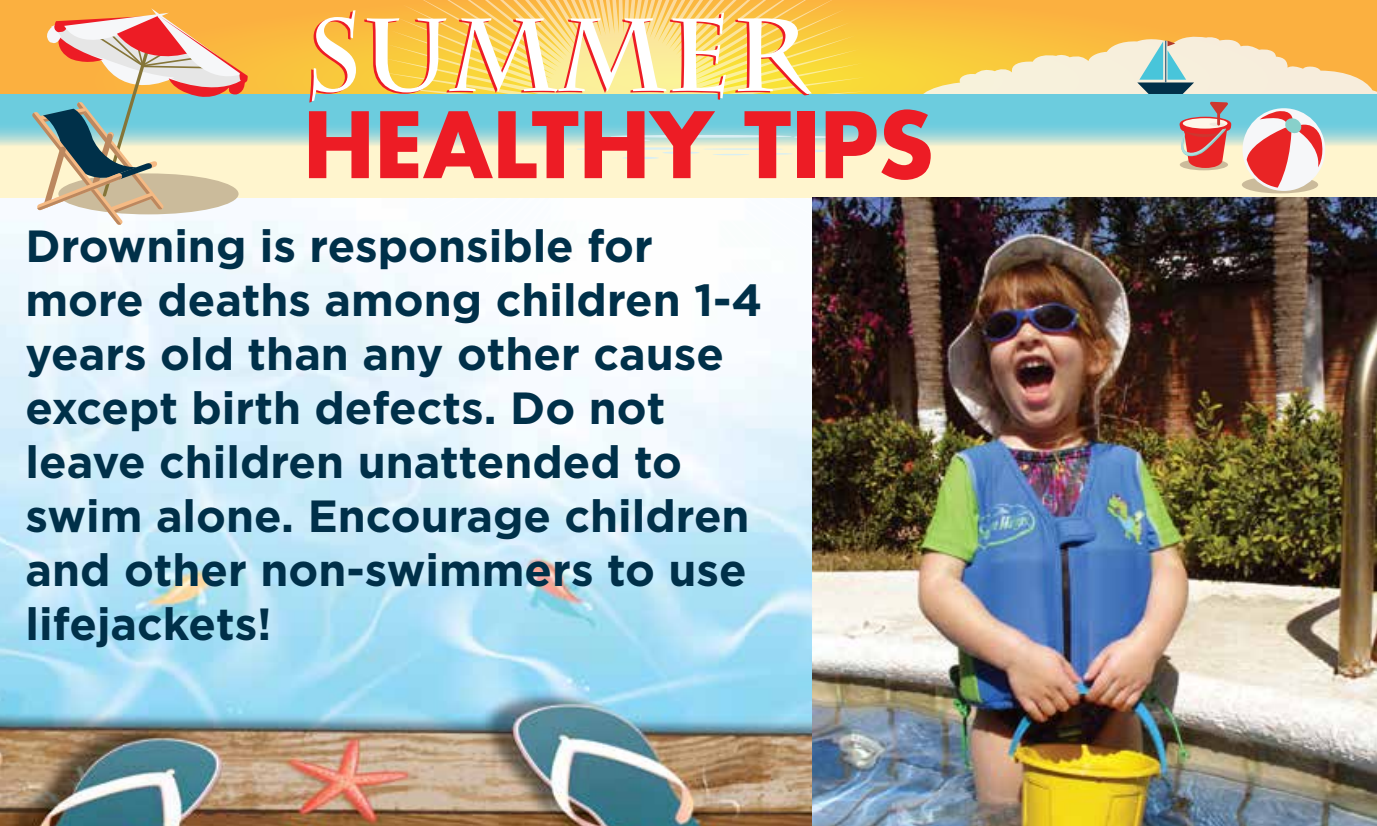
<style>
.page{position:relative;width:1377px;height:826px;background:#fff}
.page>*{position:absolute;margin:0;border:0;box-sizing:border-box;transform-origin:0 0}
.t1{font:700 103.05px "Charlemagne Std";color:#ed1c25}
.t2{font:700 88.65px "Futura Std";color:#ed1c25}
.t3{font:700 45px/54px "Gotham";color:#003049}
</style>
<div class="page">
<img style="left:0;top:197px;width:812px;height:628px">
<svg style="left:0;top:0;width:1377px;height:95px;background:#f9b73f"></svg>
<svg style="left:378px;top:0;width:489px;height:355px"></svg>
<svg style="left:876px;top:37px;width:501px;height:58px;background:#f5d88e"></svg>
<svg style="left:0;top:95px;width:1377px;height:102px;background:#c1e3d4"></svg>
<hr style="left:622px;top:157px;width:37px;height:2px;background:#d9eff3;border-radius:50%">
<hr style="left:576px;top:148px;width:35px;height:2px;background:#d9eff3;border-radius:50%">
<hr style="left:589px;top:139px;width:61px;height:3px;background:#d9eff3;border-radius:50%">
<hr style="left:610px;top:135px;width:182px;height:3px;background:#d9eff3;border-radius:50%">
<hr style="left:625px;top:147px;width:61px;height:3px;background:#d9eff3;border-radius:50%">
<hr style="left:662px;top:151px;width:38px;height:3px;background:#d9eff3;border-radius:50%">
<hr style="left:794px;top:136px;width:37px;height:2px;background:#d9eff3;border-radius:50%">
<svg style="left:770px;top:153px;width:22px;height:1px"></svg>
<hr style="left:803px;top:150px;width:22px;height:2px;background:#d9eff3;border-radius:50%">
<hr style="left:713px;top:154px;width:37px;height:1px;background:#d9eff3;border-radius:50%">
<hr style="left:703px;top:148px;width:80px;height:2px;background:#d9eff3;border-radius:50%">
<svg style="left:1137px;top:41px;width:57px;height:53px;background:#9dbfbe"></svg>
<div style="left:1242px;top:176px;width:76px;height:17px;background:#cbbb9b;border-radius:50%"></div>
<svg style="left:1243px;top:108px;width:82px;height:83px"></svg>
<svg style="left:1247px;top:109px;width:78px;height:78px"></svg>
<div style="left:1180px;top:159px;width:48px;height:11px;background:#cbbb9b;border-radius:50%"></div>
<svg style="left:1180px;top:102px;width:51px;height:66px;background:#c98481"></svg>
<svg style="left:31px;top:0;width:218px;height:226px;background:#ccba9a"></svg>
<img style="left:812px;top:197px;width:565px;height:628px">
<h1 class="t1" style="left:303px;top:-3px;width:506px">SUMMER</h1>
<h2 class="t2" style="left:303px;top:86px;width:632px">HEALTHY TIPS</h2>
<p class="t3" style="left:26px;top:219px;width:739px">Drowning is responsible for more deaths among children 1-4 years old than any other cause except birth defects. Do not leave children unattended to swim alone. Encourage children and other non-swimmers to use lifejackets!</p>
</div>
